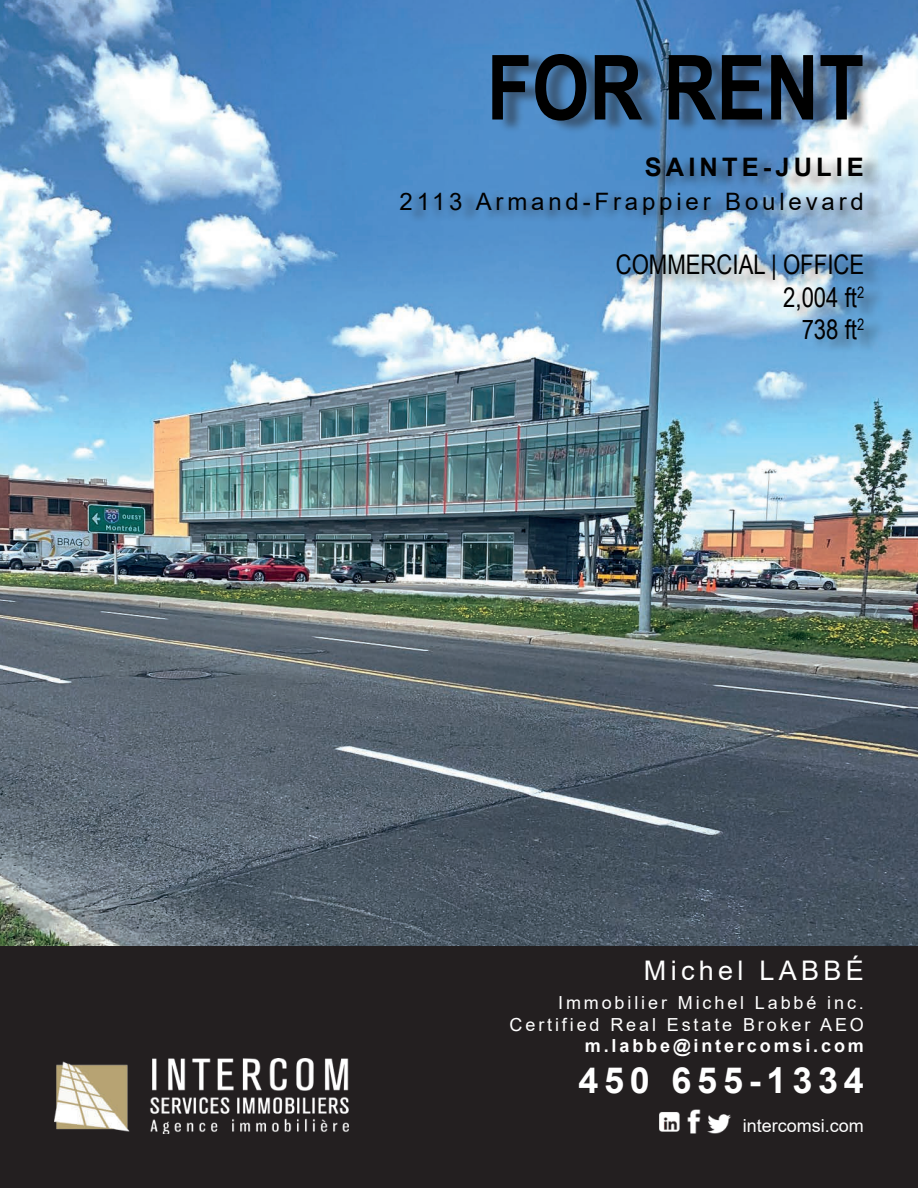
<style>
.page{position:relative;width:918px;height:1188px;background:#fff}
.page>*{position:absolute;margin:0;border:0;box-sizing:border-box;transform-origin:0 0}
.t1{font:700 90px "Arial Narrow";color:#000}
.t2{font:700 36px "Arial";letter-spacing:.16em;color:#fff}
.t3{font:27px/32.4px "Arial Narrow";color:#000;text-align:right}
.t4{font:27px "Arial";letter-spacing:.16em;color:#fff}
.t5{font:700 25.5px "Arial";letter-spacing:.16em;color:#000}
.t6{font:24px "Arial";letter-spacing:.16em;color:#000}
.t7{font:18px/21.6px "Arial";letter-spacing:.16em;color:#fff;text-align:right}
.t8{font:700 18px "Arial";letter-spacing:.16em;color:#fff}
.t9{font:18px "Arial";color:#fff}
</style>
<div class="page">
<img style="left:0;top:0;width:918px;height:947px">
<div style="left:498px;top:51px;width:387px;height:83px;background:#231f20;opacity:.5"></div>
<div style="left:622px;top:253px;width:263px;height:100px;background:#231f20;opacity:.5"></div>
<div style="left:0;top:947px;width:918px;height:241px;background:#231f20"></div>
<img style="left:707px;top:1114px;width:24px;height:20px">
<img style="left:659px;top:1112px;width:21px;height:20px">
<img style="left:687px;top:1109px;width:14px;height:25px">
<div style="left:652px;top:155px;width:232px;height:36px;background:#231f20;opacity:.5"></div>
<div style="left:407px;top:190px;width:477px;height:38px;background:#231f20;opacity:.5"></div>
<img style="left:54px;top:1058px;width:295px;height:76px">
<h1 class="t1" style="left:487px;top:20px;width:379px">FOR RENT</h1>
<h3 class="t5" style="left:645px;top:149px;width:221px">SAINTE-JULIE</h3>
<h3 class="t6" style="left:400px;top:185px;width:466px">2113 Armand-Frappier Boulevard</h3>
<h3 class="t3" style="left:616px;top:248px;width:250px">COMMERCIAL | OFFICE<br>2,004 ft<sup>2<br></sup>738 ft<sup>2</sup></h3>
<h3 class="t4" style="left:644px;top:952px;width:222px">Michel LABBÉ</h3>
<p class="t7" style="left:510px;top:992px;width:356px">Immobilier Michel Labbé inc.<br>Certified Real Estate Broker AEO</p>
<p class="t8" style="left:585px;top:1033px;width:281px">m.labbe@intercomsi.com</p>
<h2 class="t2" style="left:578px;top:1055px;width:287px">450 655-1334</h2>
<p class="t9" style="left:743px;top:1113px;width:123px">intercomsi.com</p>
</div>
